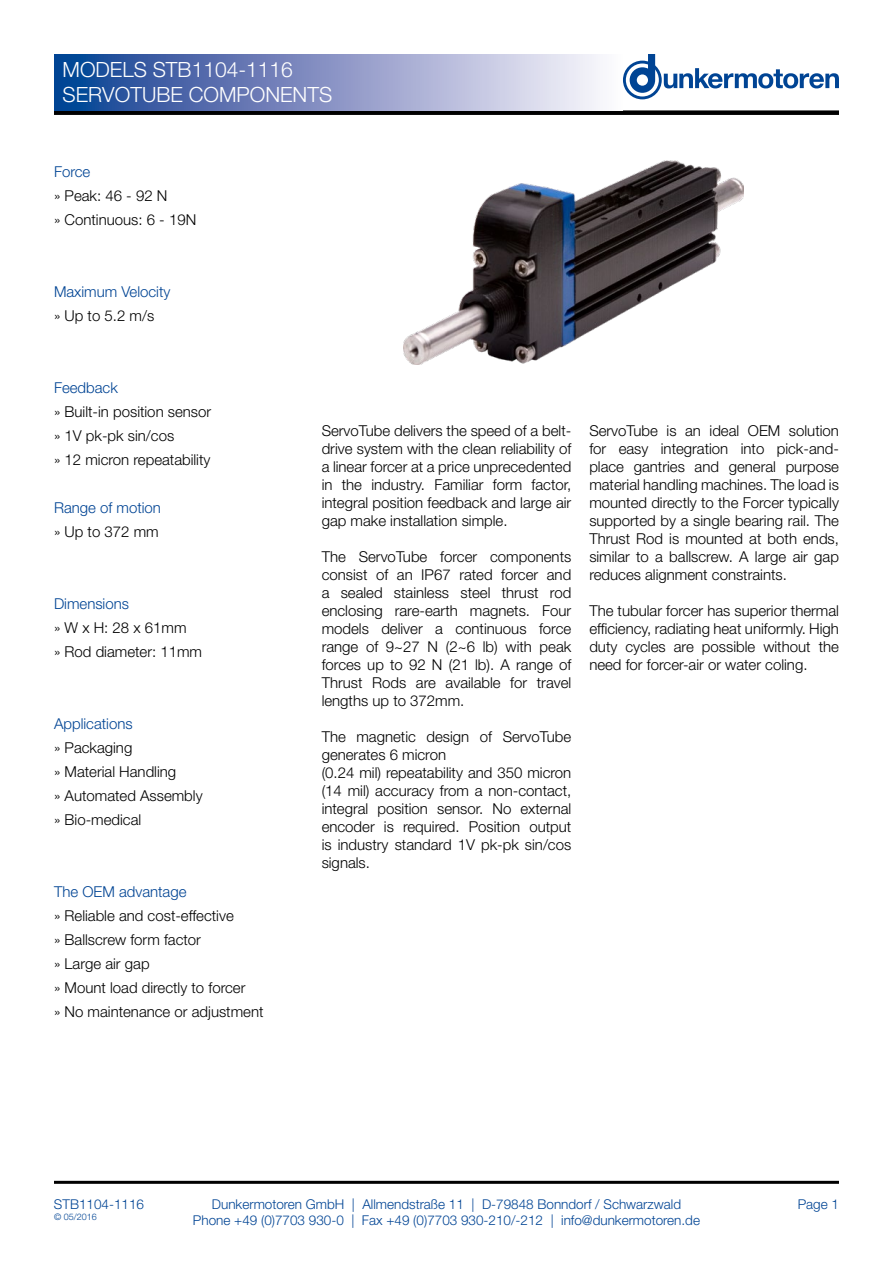
<style>
.page{position:relative;width:893px;height:1263px;background:#fff}
.page>*{position:absolute;margin:0;border:0;box-sizing:border-box;transform-origin:0 0}
.t1{font:300 21px/25.2px "Helvetica Neue LT Std";color:#fff}
.t2{font:300 15px/18px "Helvetica Neue LT Std";color:#000}
.t3{font:300 15px "Helvetica Neue LT Std";color:#004494}
.t4{font:300 13.5px/16.2px "Helvetica Neue LT Std";color:#004494;text-align:center}
.t5{font:300 9px "Helvetica Neue LT Std";color:#004494}
</style>
<div class="page">
<div style="left:54px;top:110px;width:785px;height:5px;background:#000"></div>
<svg style="left:54px;top:54px;width:568px;height:57px;background:#8697c6"></svg>
<hr style="left:54px;top:1181px;width:785px;height:3px;background:#000">
<svg style="left:623px;top:54px;width:216px;height:45px"></svg>
<img style="left:403px;top:161px;width:340px;height:203px">
<h1 class="t1" style="left:63px;top:57px;width:271px">MODELS STB1104-1116<br>SERVOTUBE COMPONENTS</h1>
<p class="t3" style="left:54px;top:162px;width:38px">Force</p>
<p class="t2" style="left:54px;top:183px;width:144px;line-height:24px">» Peak: 46 - 92 N<br>» Continuous: 6 - 19N</p>
<p class="t3" style="left:54px;top:282px;width:118px">Maximum Velocity</p>
<p class="t2" style="left:54px;top:306px;width:102px">» Up to 5.2 m/s</p>
<p class="t3" style="left:54px;top:378px;width:65px">Feedback</p>
<p class="t2" style="left:54px;top:399px;width:159px;line-height:24px">» Built-in position sensor » 1V pk-pk sin/cos<br>» 12 micron repeatability</p>
<p class="t3" style="left:54px;top:498px;width:108px">Range of motion</p>
<p class="t2" style="left:54px;top:522px;width:106px">» Up to 372 mm</p>
<p class="t3" style="left:54px;top:594px;width:76px">Dimensions</p>
<p class="t2" style="left:54px;top:615px;width:150px;line-height:24px">» W x H: 28 x 61mm<br>» Rod diameter: 11mm</p>
<p class="t3" style="left:54px;top:714px;width:80px">Applications</p>
<p class="t2" style="left:54px;top:735px;width:150px;line-height:24px">» Packaging<br>» Material Handling<br>» Automated Assembly » Bio-medical</p>
<p class="t3" style="left:54px;top:882px;width:134px">The OEM advantage</p>
<p class="t2" style="left:54px;top:903px;width:211px;line-height:24px">» Reliable and cost-effective<br>» Ballscrew form factor<br>» Large air gap<br>» Mount load directly to forcer<br>» No maintenance or adjustment</p>
<p class="t2" style="left:322px;top:421px;width:251px;text-align:justify">ServoTube delivers the speed of a belt&shy;drive system with the clean reliability of a linear forcer at a price unprecedented in the industry. Familiar form factor, integral position feedback and large air gap make installation simple.</p>
<p class="t2" style="left:322px;top:547px;width:251px;text-align:justify">The ServoTube forcer components consist of an IP67 rated forcer and a sealed stainless steel thrust rod enclosing rare-earth magnets. Four models deliver a continuous force range of 9~27 N (2~6 lb) with peak forces up to 92 N (21 lb). A range of Thrust Rods are available for travel lengths up to 372mm.</p>
<p class="t2" style="left:322px;top:727px;width:251px">The magnetic design of ServoTube generates 6 micron<br>(0.24 mil) repeatability and 350 micron (14 mil) accuracy from a non-contact, integral position sensor. No external encoder is required. Position output is industry standard 1V pk-pk sin/cos signals.</p>
<p class="t2" style="left:589px;top:421px;width:251px;text-align:justify">ServoTube is an ideal OEM solution for easy integration into pick-and&shy;place gantries and general purpose material handling machines. The load is mounted directly to the Forcer typically supported by a single bearing rail. The Thrust Rod is mounted at both ends, similar to a ballscrew. A large air gap reduces alignment constraints.</p>
<p class="t2" style="left:589px;top:601px;width:251px;text-align:justify">The tubular forcer has superior thermal efficiency, radiating heat uniformly. High duty cycles are possible without the need for forcer-air or water coling.</p>
<p class="t4" style="left:54px;top:1195px;width:92px">STB1104-1116</p>
<p class="t5" style="left:54px;top:1211px;width:44px">© 05/2016</p>
<p class="t4" style="left:193px;top:1195px;width:508px">Dunkermotoren GmbH | Allmendstraße 11 | D-79848 Bonndorf / Schwarzwald<br>Phone +49 (0)7703 930-0 | Fax +49 (0)7703 930-210/-212 | info@dunkermotoren.de</p>
<p class="t4" style="left:798px;top:1195px;width:43px">Page 1</p>
</div>
